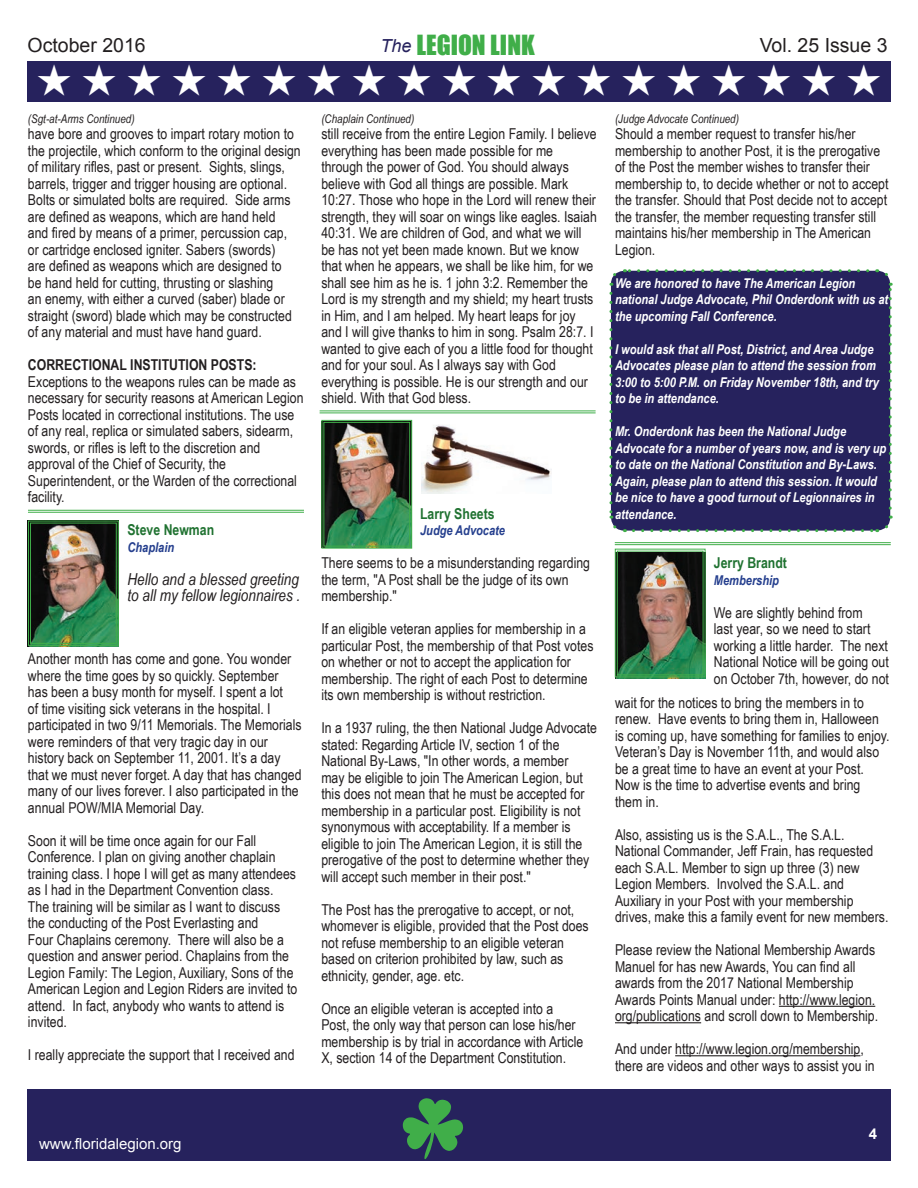
<style>
.page{position:relative;width:918px;height:1188px;background:#fff}
.page>*{position:absolute;margin:0;border:0;box-sizing:border-box;transform-origin:0 0}
.t1{font:43.5px "Zapf Dingbats ITC";color:#fff}
.t2{font:25.5px "Impact";color:#40ae49}
.t3{font:19.5px "Arial";color:#231f20}
.t4{font:italic 16.5px/16.5px "Arial Narrow";color:#231f20}
.t5{font:15px/16.5px "Arial Narrow";color:#231f20}
.t6{font:700 15px "Arial Narrow";color:#207231}
.t7{font:700 15px "Arial Narrow";color:#231f20}
.t8{font:15px "Arial";color:#fff}
.t9{font:700 15px "Arial";color:#fff}
.t10{font:italic 700 13.5px/16.5px "Arial Narrow";color:#fff}
.t11{font:italic 700 13.5px "Arial Narrow";color:#253f8e}
.t12{font:italic 12px "Arial Narrow";color:#231f20}
.s1{font-family:"Arial";font-style:italic;font-size:18px;color:#26225d}
</style>
<div class="page">
<div style="left:27px;top:1090px;width:864px;height:71px;background:#26225d"></div>
<div style="left:27px;top:61px;width:864px;height:40px;background:#26225d"></div>
<div style="left:611px;top:271px;width:279px;height:260px;background:#26225d;border-radius:14px"></div>
<svg style="left:609px;top:293px;width:16px;height:240px"></svg>
<svg style="left:633px;top:516px;width:260px;height:16px"></svg>
<svg style="left:877px;top:269px;width:15px;height:239px"></svg>
<svg style="left:609px;top:269px;width:259px;height:17px"></svg>
<hr style="left:779px;top:1006px;width:96px;height:1px;background:#231f20">
<hr style="left:615px;top:1022px;width:86px;height:1px;background:#231f20">
<hr style="left:675px;top:1055px;width:185px;height:1px;background:#231f20">
<img style="left:421px;top:425px;width:130px;height:69px">
<hr style="left:28px;top:510px;width:276px;height:1px;background:#40ae49">
<hr style="left:28px;top:512px;width:276px;height:1px;background:#40ae49">
<hr style="left:320px;top:410px;width:276px;height:1px;background:#40ae49">
<hr style="left:320px;top:412px;width:276px;height:1px;background:#40ae49">
<hr style="left:615px;top:542px;width:276px;height:1px;background:#40ae49">
<hr style="left:615px;top:544px;width:276px;height:1px;background:#40ae49">
<img style="left:27px;top:520px;width:92px;height:126px">
<div style="left:30px;top:523px;width:87px;height:121px;border:1px solid #40ae49"></div>
<img style="left:321px;top:419px;width:92px;height:130px">
<div style="left:323px;top:422px;width:87px;height:125px;border:1px solid #40ae49"></div>
<img style="left:614px;top:548px;width:92px;height:130px">
<div style="left:617px;top:551px;width:87px;height:124px;border:1px solid #40ae49"></div>
<h3 class="t3" style="left:28px;top:33px;width:120px">October 2016</h3>
<h2 class="t2" style="left:380px;top:26px;width:156px"><span class="s1">The</span> LEGION LINK</h2>
<h3 class="t3" style="left:760px;top:33px;width:129px">Vol. 25 Issue 3</h3>
<h1 class="t1" style="left:37px;top:60px;width:847px">★ ★ ★ ★ ★ ★ ★ ★ ★ ★ ★ ★ ★ ★ ★ ★ ★ ★ ★</h1>
<p class="t12" style="left:28px;top:110px;width:108px">(Sgt-at-Arms Continued)</p>
<p class="t5" style="left:28px;top:125px;width:274px">have bore and grooves to impart rotary motion to the projectile, which conform to the original design of military rifles, past or present. Sights, slings, barrels, trigger and trigger housing are optional.<br>Bolts or simulated bolts are required. Side arms are defined as weapons, which are hand held<br>and fired by means of a primer, percussion cap, or cartridge enclosed igniter. Sabers (swords)<br>are defined as weapons which are designed to<br>be hand held for cutting, thrusting or slashing<br>an enemy, with either a curved (saber) blade or straight (sword) blade which may be constructed of any material and must have hand guard.</p>
<p class="t7" style="left:28px;top:354px;width:230px">CORRECTIONAL INSTITUTION POSTS:</p>
<p class="t5" style="left:28px;top:373px;width:277px">Exceptions to the weapons rules can be made as necessary for security reasons at American Legion Posts located in correctional institutions. The use of any real, replica or simulated sabers, sidearm, swords, or rifles is left to the discretion and approval of the Chief of Security, the Superintendent, or the Warden of the correctional facility.</p>
<p class="t6" style="left:127px;top:519px;width:88px">Steve Newman</p>
<p class="t11" style="left:127px;top:537px;width:48px">Chaplain</p>
<p class="t4" style="left:127px;top:570px;width:174px">Hello and a blessed greeting to all my fellow legionnaires .</p>
<p class="t5" style="left:28px;top:650px;width:275px">Another month has come and gone. You wonder where the time goes by so quickly. September has been a busy month for myself. I spent a lot<br>of time visiting sick veterans in the hospital. I participated in two 9/11 Memorials. The Memorials were reminders of that very tragic day in our history back on September 11, 2001. It’s a day that we must never forget. A day that has changed many of our lives forever. I also participated in the annual POW/MIA Memorial Day.</p>
<p class="t5" style="left:28px;top:832px;width:271px">Soon it will be time once again for our Fall Conference. I plan on giving another chaplain training class. I hope I will get as many attendees as I had in the Department Convention class.<br>The training will be similar as I want to discuss the conducting of the Post Everlasting and<br>Four Chaplains ceremony. There will also be a question and answer period. Chaplains from the Legion Family: The Legion, Auxiliary, Sons of the American Legion and Legion Riders are invited to attend. In fact, anybody who wants to attend is invited.</p>
<p class="t5" style="left:28px;top:1046px;width:268px">I really appreciate the support that I received and</p>
<p class="t12" style="left:321px;top:110px;width:94px">(Chaplain Continued)</p>
<p class="t5" style="left:321px;top:125px;width:277px">still receive from the entire Legion Family. I believe everything has been made possible for me through the power of God. You should always believe with God all things are possible. Mark 10:27. Those who hope in the Lord will renew their strength, they will soar on wings like eagles. Isaiah 40:31. We are children of God, and what we will be has not yet been made known. But we know that when he appears, we shall be like him, for we shall see him as he is. 1 john 3:2. Remember the Lord is my strength and my shield; my heart trusts in Him, and I am helped. My heart leaps for joy and I will give thanks to him in song. Psalm 28:7. I wanted to give each of you a little food for thought and for your soul. As I always say with God everything is possible. He is our strength and our shield. With that God bless.</p>
<p class="t6" style="left:420px;top:502px;width:76px">Larry Sheets</p>
<p class="t11" style="left:420px;top:520px;width:87px">Judge Advocate</p>
<p class="t5" style="left:321px;top:554px;width:270px">There seems to be a misunderstanding regarding the term, "A Post shall be the judge of its own membership."</p>
<p class="t5" style="left:321px;top:620px;width:274px">If an eligible veteran applies for membership in a particular Post, the membership of that Post votes on whether or not to accept the application for membership. The right of each Post to determine its own membership is without restriction.</p>
<p class="t5" style="left:321px;top:719px;width:277px">In a 1937 ruling, the then National Judge Advocate stated: Regarding Article IV, section 1 of the National By-Laws, "In other words, a member<br>may be eligible to join The American Legion, but this does not mean that he must be accepted for membership in a particular post. Eligibility is not synonymous with acceptability. If a member is eligible to join The American Legion, it is still the prerogative of the post to determine whether they will accept such member in their post."</p>
<p class="t5" style="left:321px;top:901px;width:269px">The Post has the prerogative to accept, or not, whomever is eligible, provided that the Post does not refuse membership to an eligible veteran based on criterion prohibited by law, such as ethnicity, gender, age. etc.</p>
<p class="t5" style="left:321px;top:1000px;width:263px">Once an eligible veteran is accepted into a Post, the only way that person can lose his/her membership is by trial in accordance with Article X, section 14 of the Department Constitution.</p>
<p class="t12" style="left:615px;top:110px;width:126px">(Judge Advocate Continued)</p>
<p class="t5" style="left:615px;top:125px;width:275px">Should a member request to transfer his/her membership to another Post, it is the prerogative of the Post the member wishes to transfer their membership to, to decide whether or not to accept the transfer. Should that Post decide not to accept the transfer, the member requesting transfer still maintains his/her membership in The American Legion.</p>
<p class="t10" style="left:615px;top:274px;width:275px">We are honored to have The American Legion national Judge Advocate, Phil Onderdonk with us at the upcoming Fall Conference.</p>
<p class="t10" style="left:615px;top:340px;width:266px">I would ask that all Post, District, and Area Judge Advocates please plan to attend the session from 3:00 to 5:00 P.M. on Friday November 18th, and try to be in attendance.</p>
<p class="t10" style="left:615px;top:423px;width:273px">Mr. Onderdonk has been the National Judge Advocate for a number of years now, and is very up to date on the National Constitution and By-Laws.<br>Again, please plan to attend this session. It would be nice to have a good turnout of Legionnaires in attendance.</p>
<p class="t6" style="left:714px;top:552px;width:75px">Jerry Brandt</p>
<p class="t11" style="left:714px;top:570px;width:67px">Membership</p>
<p class="t5" style="left:714px;top:604px;width:177px">We are slightly behind from<br>last year, so we need to start working a little harder. The next<br>National Notice will be going out on October 7th, however, do not</p>
<p class="t5" style="left:615px;top:694px;width:276px">wait for the notices to bring the members in to renew. Have events to bring them in, Halloween is coming up, have something for families to enjoy.<br>Veteran’s Day is November 11th, and would also be a great time to have an event at your Post.<br>Now is the time to advertise events and bring them in.</p>
<p class="t5" style="left:615px;top:826px;width:275px">Also, assisting us is the S.A.L., The S.A.L.<br>National Commander, Jeff Frain, has requested each S.A.L. Member to sign up three (3) new Legion Members. Involved the S.A.L. and Auxiliary in your Post with your membership drives, make this a family event for new members.</p>
<p class="t5" style="left:615px;top:941px;width:265px">Please review the National Membership Awards Manuel for has new Awards, You can find all awards from the 2017 National Membership Awards Points Manual under: http://www.legion. org/publications and scroll down to Membership.</p>
<p class="t5" style="left:615px;top:1040px;width:261px">And under http://www.legion.org/membership, there are videos and other ways to assist you in</p>
<p class="t8" style="left:39px;top:1134px;width:144px">www.floridalegion.org</p>
<p class="t9" style="left:869px;top:1124px;width:10px">4</p>
</div>
